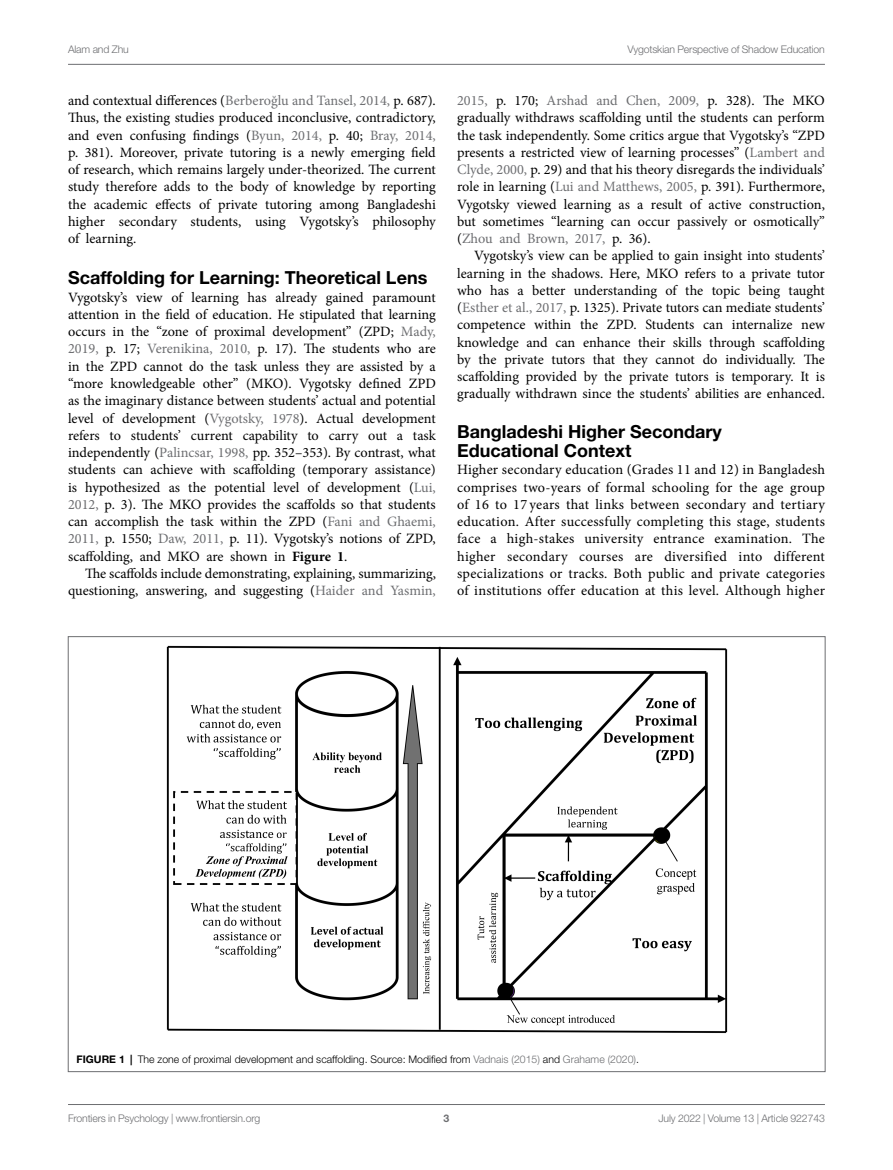
<style>
.page{position:relative;width:893px;height:1170px;background:#fff}
.page>*{position:absolute;margin:0;border:0;box-sizing:border-box;transform-origin:0 0}
.HEAD_2{font:700 18px/18.8px "Helvetica Neue LT Std";color:#000}
.TEXT{font:14.25px/17.2px "Minion Pro";letter-spacing:-.005em;color:#000;text-align:justify}
.TEXT_FLUSH{font:14.25px/17.2px "Minion Pro";letter-spacing:.005em;color:#000;text-align:justify}
.t1{font:300 10.5px "Helvetica Neue LT Std";letter-spacing:-.015em;color:#6d6e71}
.FIG_LEG{font:300 10.5px "Helvetica Neue LT Std";color:#000}
.t2{font:700 10.5px "Helvetica Neue LT Std";color:#6d6e71}
.s1{color:#6d6e71}
.s2{font-weight:700}
</style>
<div class="page">
<hr style="left:68px;top:64px;width:757px;height:1px;background:#6d6e71">
<hr style="left:68px;top:1104px;width:757px;height:1px;background:#6d6e71">
<img style="left:166px;top:645px;width:561px;height:388px">
<p class="t1" style="left:68px;top:42px;width:62px">Alam and Zhu</p>
<p class="t1" style="left:627px;top:42px;width:199px">Vygotskian Perspective of Shadow Education</p>
<p class="TEXT" style="left:68px;top:92px;width:369px">and contextual differences (<span class="s1">Berberoğlu and Tansel, 2014,</span> p. 687).<br>Thus, the existing studies produced inconclusive, contradictory, and even confusing findings (<span class="s1">Byun, 2014,</span> p. 40; <span class="s1">Bray, 2014, </span>p. 381). Moreover, private tutoring is a newly emerging field of research, which remains largely under-theorized. The current study therefore adds to the body of knowledge by reporting the academic effects of private tutoring among Bangladeshi higher secondary students, using Vygotsky’s philosophy of learning.</p>
<p class="HEAD_2" style="left:68px;top:268px;width:361px">Scaffolding for Learning: Theoretical Lens</p>
<p class="TEXT_FLUSH" style="left:68px;top:288px;width:369px">Vygotsky’s view of learning has already gained paramount attention in the field of education. He stipulated that learning occurs in the “zone of proximal development” (ZPD; <span class="s1">Mady, 2019,</span> p. 17; <span class="s1">Verenikina, 2010,</span> p. 17). The students who are in the ZPD cannot do the task unless they are assisted by a “more knowledgeable other” (MKO). Vygotsky defined ZPD as the imaginary distance between students’ actual and potential level of development (<span class="s1">Vygotsky, 1978</span>). Actual development refers to students’ current capability to carry out a task independently (<span class="s1">Palincsar, 1998,</span> pp. 352–353). By contrast, what students can achieve with scaffolding (temporary assistance) is hypothesized as the potential level of development (<span class="s1">Lui, 2012,</span> p. 3). The MKO provides the scaffolds so that students can accomplish the task within the ZPD (<span class="s1">Fani and Ghaemi, 2011,</span> p. 1550; <span class="s1">Daw, 2011,</span> p. 11). Vygotsky’s notions of ZPD, scaffolding, and MKO are shown in <span class="s2">Figure 1</span>.</p>
<p class="TEXT" style="left:68px;top:564px;width:369px;text-align:right">The scaffolds include demonstrating, explaining, summarizing, questioning, answering, and suggesting (<span class="s1">Haider and Yasmin,</span></p>
<p class="TEXT" style="left:457px;top:92px;width:369px"><span class="s1">2015,</span> p. 170; <span class="s1">Arshad and Chen, 2009,</span> p. 328). The MKO gradually withdraws scaffolding until the students can perform the task independently. Some critics argue that Vygotsky’s “ZPD presents a restricted view of learning processes” (<span class="s1">Lambert and Clyde, 2000,</span> p. 29) and that his theory disregards the individuals’ role in learning (<span class="s1">Lui and Matthews, 2005,</span> p. 391). Furthermore, Vygotsky viewed learning as a result of active construction, but sometimes “learning can occur passively or osmotically” (<span class="s1">Zhou and Brown, 2017,</span> p. 36).</p>
<p class="TEXT" style="left:457px;top:247px;width:369px;text-indent:17px">Vygotsky’s view can be applied to gain insight into students’ learning in the shadows. Here, MKO refers to a private tutor who has a better understanding of the topic being taught (<span class="s1">Esther et al., 2017,</span> p. 1325). Private tutors can mediate students’ competence within the ZPD. Students can internalize new knowledge and can enhance their skills through scaffolding by the private tutors that they cannot do individually. The scaffolding provided by the private tutors is temporary. It is gradually withdrawn since the students’ abilities are enhanced.</p>
<p class="HEAD_2" style="left:457px;top:422px;width:266px">Bangladeshi Higher Secondary<br>Educational Context</p>
<p class="TEXT_FLUSH" style="left:457px;top:461px;width:369px">Higher secondary education (Grades 11 and 12) in Bangladesh comprises two-years of formal schooling for the age group of 16 to 17 years that links between secondary and tertiary education. After successfully completing this stage, students face a high-stakes university entrance examination. The higher secondary courses are diversified into different specializations or tracks. Both public and private categories of institutions offer education at this level. Although higher</p>
<p class="FIG_LEG" style="left:77px;top:1052px;width:564px"><span class="s2">FIGURE 1 |</span> The zone of proximal development and scaffolding. Source: Modified from <span class="s1">Vadnais (2015)</span> and <span class="s1">Grahame (2020)</span>.</p>
<p class="t1" style="left:68px;top:1111px;width:194px">Frontiers in Psychology | www.frontiersin.org</p>
<p class="t2" style="left:444px;top:1111px;width:7px">3</p>
<p class="t1" style="left:658px;top:1111px;width:168px">July 2022 | Volume 13 | Article 922743</p>
</div>
